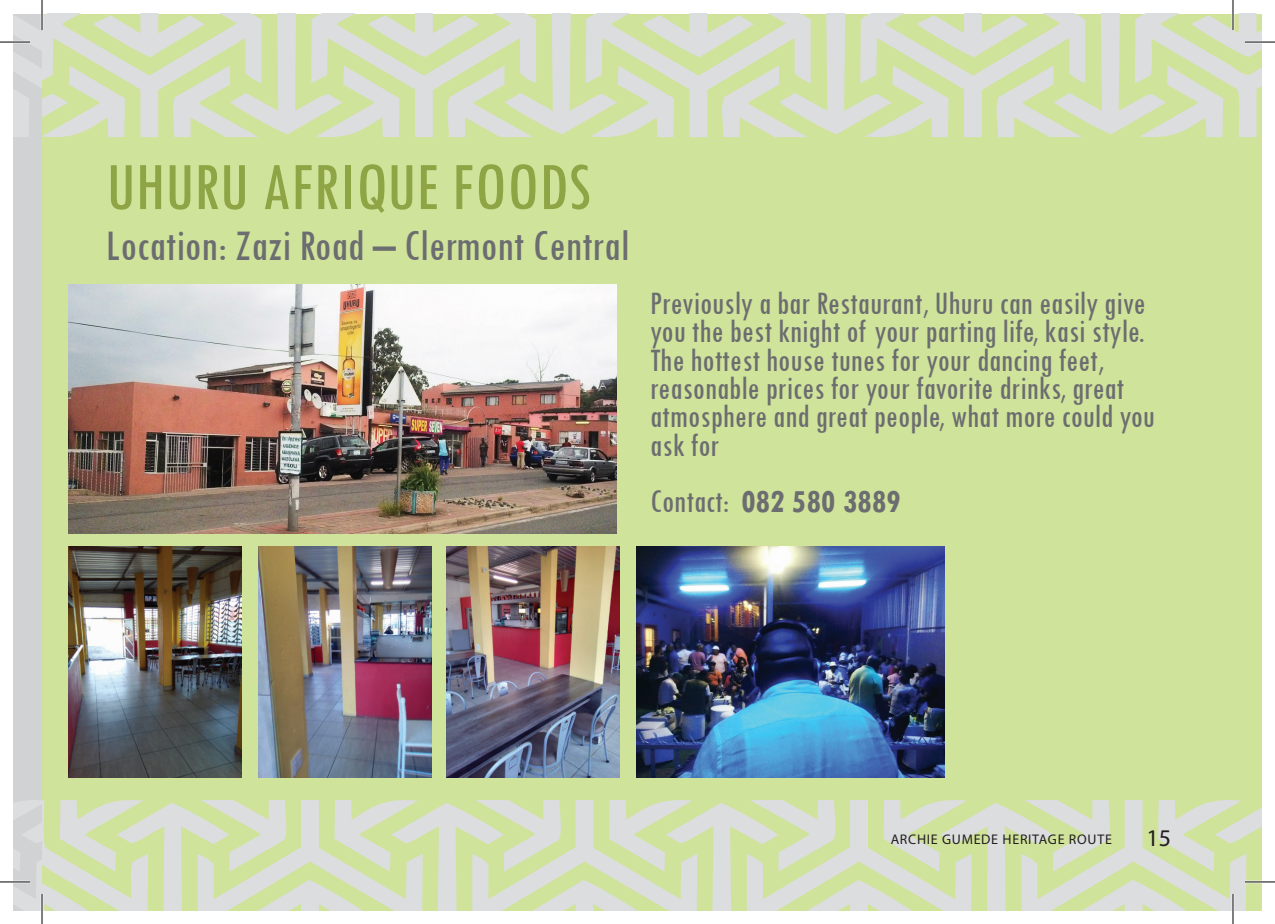
<style>
.page{position:relative;width:1275px;height:924px;background:#fff}
.page>*{position:absolute;margin:0;border:0;box-sizing:border-box;transform-origin:0 0}
.t1{font:condensed 70.4px "Tw Cen";color:#8ea445}
.t2{font:condensed 45.4px "Tw Cen";color:#6c6d70}
.t3{font:condensed 34px/28.4px "Tw Cen";color:#6c6d70}
.t4{font:700 condensed 34px "Tw Cen";color:#6c6d70}
.t5{font:24px "Myriad Pro";color:#231f20}
.t6{font:14px "Myriad Pro";letter-spacing:.05em;color:#231f20}
.s1{font-weight:400}
</style>
<div class="page">
<div style="left:14px;top:14px;width:28px;height:895px;background:#d1d2d4"></div>
<div style="left:42px;top:14px;width:1219px;height:895px;background:#d0e39a"></div>
<svg style="left:14px;top:800px;width:1247px;height:109px"></svg>
<svg style="left:14px;top:14px;width:1247px;height:123px"></svg>
<img style="left:68px;top:284px;width:548px;height:249px">
<img style="left:636px;top:546px;width:309px;height:231px">
<img style="left:68px;top:546px;width:174px;height:231px">
<img style="left:258px;top:546px;width:174px;height:231px">
<img style="left:446px;top:546px;width:174px;height:231px">
<hr style="left:0;top:41px;width:30px;height:2px;background:#fff">
<hr style="left:1245px;top:41px;width:30px;height:2px;background:#fff">
<hr style="left:0;top:880px;width:30px;height:2px;background:#fff">
<hr style="left:1245px;top:880px;width:30px;height:2px;background:#fff">
<hr style="left:41px;top:0;width:2px;height:30px;background:#fff">
<hr style="left:41px;top:893px;width:2px;height:30px;background:#fff">
<hr style="left:1231px;top:0;width:3px;height:30px;background:#fff">
<hr style="left:1231px;top:893px;width:3px;height:30px;background:#fff">
<hr style="left:0;top:42px;width:30px;height:1px;background:#000">
<hr style="left:1245px;top:42px;width:30px;height:1px;background:#000">
<hr style="left:0;top:881px;width:30px;height:1px;background:#000">
<hr style="left:1245px;top:881px;width:30px;height:1px;background:#000">
<hr style="left:42px;top:0;width:1px;height:30px;background:#000">
<hr style="left:42px;top:893px;width:1px;height:30px;background:#000">
<hr style="left:1232px;top:0;width:1px;height:30px;background:#000">
<hr style="left:1232px;top:893px;width:1px;height:30px;background:#000">
<h1 class="t1" style="left:106px;top:144px;width:487px">UHURU AFRIQUE FOODS</h1>
<h2 class="t2" style="left:106px;top:218px;width:525px">Location: Zazi Road – Clermont Central</h2>
<p class="t3" style="left:650px;top:288px;width:506px">Previously a bar Restaurant, Uhuru can easily give you the best knight of your parting life, kasi style.<br>The hottest house tunes for your dancing feet, reasonable prices for your favorite drinks, great atmosphere and great people, what more could you ask for</p>
<p class="t4" style="left:650px;top:481px;width:252px"><span class="s1">Contact:</span> 082 580 3889</p>
<p class="t6" style="left:890px;top:830px;width:223px">ARCHIE GUMEDE HERITAGE ROUTE</p>
<p class="t5" style="left:1146px;top:822px;width:26px">15</p>
</div>
